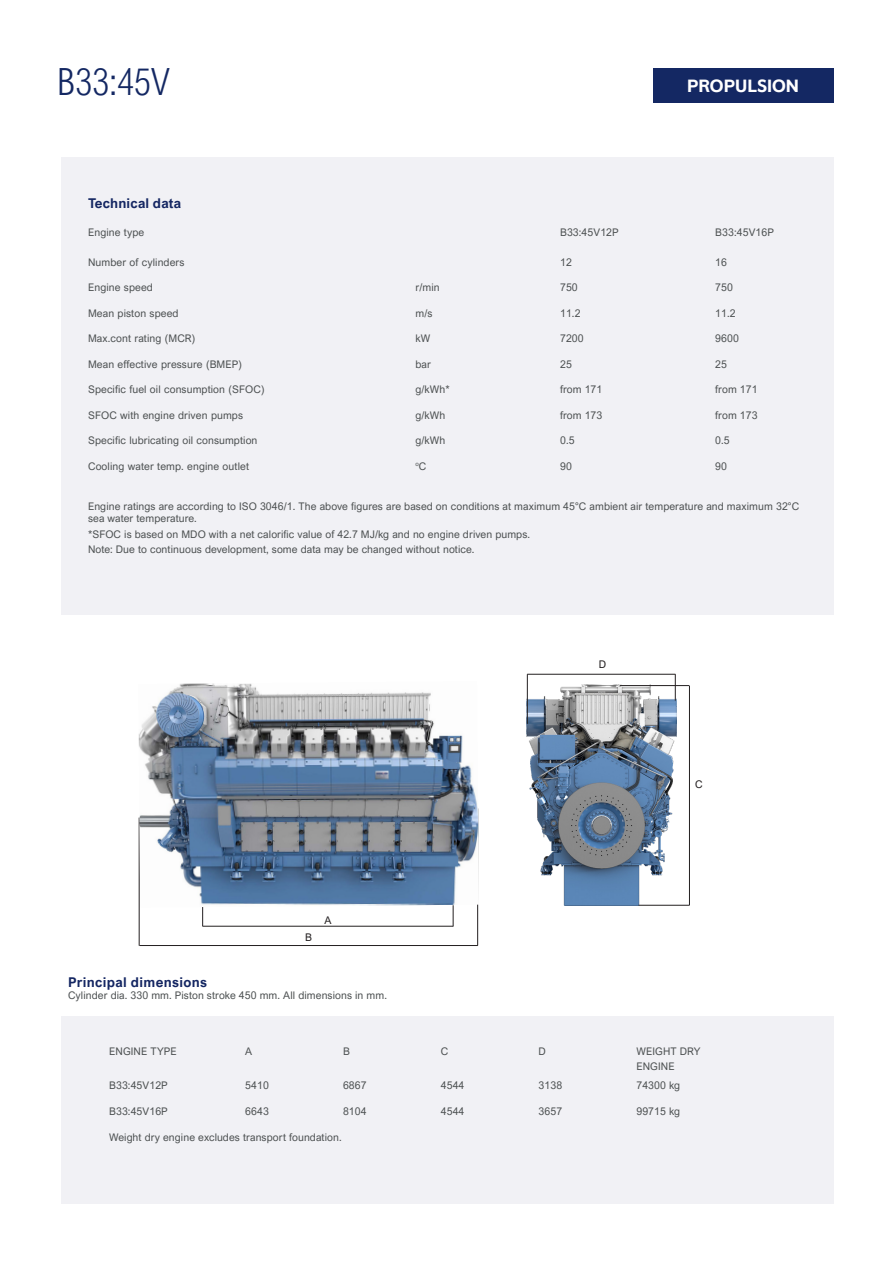
<style>
.page{position:relative;width:893px;height:1263px;background:#fff}
.page>*{position:absolute;margin:0;border:0;box-sizing:border-box;transform-origin:0 0}
.t1{font:300 37.5px "Arial Nova Cond";color:#142863}
.t2{font:700 18px "RR Pioneer";color:#fff}
.t3{font:700 13.5px "Arial Nova";letter-spacing:.025em;color:#142662}
.Tabell{font:10.5px/12px "Arial Nova";letter-spacing:.01em;color:#4d5152}
.t4{font:10.5px "Arial Nova";color:#231f20}
.Tabell-2{font:6.15px "Arial Nova";color:#4d5152}
.s1{font-size:10.5px}
</style>
<div class="page">
<div style="left:61px;top:157px;width:772px;height:457px;background:#f1f1f5"></div>
<div style="left:61px;top:1016px;width:772px;height:187px;background:#f1f1f5"></div>
<div style="left:653px;top:68px;width:180px;height:34px;background:#142863"></div>
<img style="left:527px;top:684px;width:149px;height:221px">
<svg style="left:453px;top:907px;width:1px;height:19px"></svg>
<hr style="left:202px;top:926px;width:251px;height:1px;background:#231f20">
<svg style="left:202px;top:907px;width:1px;height:19px"></svg>
<hr style="left:139px;top:818px;width:1px;height:128px;background:#231f20">
<hr style="left:139px;top:945px;width:339px;height:1px;background:#231f20">
<hr style="left:477px;top:808px;width:1px;height:137px;background:#231f20">
<svg style="left:675px;top:674px;width:1px;height:26px"></svg>
<hr style="left:527px;top:674px;width:148px;height:1px;background:#231f20">
<hr style="left:527px;top:674px;width:1px;height:50px;background:#231f20">
<hr style="left:638px;top:905px;width:52px;height:1px;background:#231f20">
<hr style="left:689px;top:686px;width:1px;height:219px;background:#231f20">
<hr style="left:620px;top:685px;width:69px;height:1px;background:#231f20">
<img style="left:138px;top:683px;width:341px;height:224px">
<p class="t1" style="left:57px;top:59px;width:114px">B33:45V</p>
<p class="t2" style="left:687px;top:75px;width:114px">PROPULSION</p>
<p class="t3" style="left:88px;top:195px;width:95px">Technical data</p>
<p class="Tabell" style="left:88px;top:226px;width:58px">Engine type</p>
<p class="Tabell" style="left:560px;top:226px;width:60px">B33:45V12P</p>
<p class="Tabell" style="left:715px;top:226px;width:60px">B33:45V16P</p>
<p class="Tabell" style="left:88px;top:256px;width:98px">Number of cylinders</p>
<p class="Tabell" style="left:560px;top:256px;width:13px">12</p>
<p class="Tabell" style="left:715px;top:256px;width:13px">16</p>
<p class="Tabell" style="left:88px;top:281px;width:66px">Engine speed</p>
<p class="Tabell" style="left:415px;top:281px;width:26px">r/min</p>
<p class="Tabell" style="left:560px;top:281px;width:19px">750</p>
<p class="Tabell" style="left:715px;top:281px;width:19px">750</p>
<p class="Tabell" style="left:88px;top:307px;width:92px">Mean piston speed</p>
<p class="Tabell" style="left:415px;top:307px;width:19px">m/s</p>
<p class="Tabell" style="left:560px;top:307px;width:22px">11.2</p>
<p class="Tabell" style="left:715px;top:307px;width:22px">11.2</p>
<p class="Tabell" style="left:88px;top:332px;width:109px">Max.cont rating (MCR)</p>
<p class="Tabell" style="left:415px;top:332px;width:16px">kW</p>
<p class="Tabell" style="left:560px;top:332px;width:25px">7200</p>
<p class="Tabell" style="left:715px;top:332px;width:25px">9600</p>
<p class="Tabell" style="left:88px;top:358px;width:155px">Mean effective pressure (BMEP)</p>
<p class="Tabell" style="left:415px;top:358px;width:17px">bar</p>
<p class="Tabell" style="left:560px;top:358px;width:13px">25</p>
<p class="Tabell" style="left:715px;top:358px;width:13px">25</p>
<p class="Tabell" style="left:88px;top:383px;width:178px">Specific fuel oil consumption (SFOC)</p>
<p class="Tabell" style="left:415px;top:383px;width:36px">g/kWh*</p>
<p class="Tabell" style="left:560px;top:383px;width:44px">from 171</p>
<p class="Tabell" style="left:715px;top:383px;width:44px">from 171</p>
<p class="Tabell" style="left:88px;top:409px;width:157px">SFOC with engine driven pumps</p>
<p class="Tabell" style="left:415px;top:409px;width:31px">g/kWh</p>
<p class="Tabell" style="left:560px;top:409px;width:44px">from 173</p>
<p class="Tabell" style="left:715px;top:409px;width:44px">from 173</p>
<p class="Tabell" style="left:88px;top:434px;width:171px">Specific lubricating oil consumption</p>
<p class="Tabell" style="left:415px;top:434px;width:31px">g/kWh</p>
<p class="Tabell" style="left:560px;top:434px;width:16px">0.5</p>
<p class="Tabell" style="left:715px;top:434px;width:16px">0.5</p>
<p class="Tabell" style="left:88px;top:460px;width:163px">Cooling water temp. engine outlet</p>
<p class="Tabell-2" style="left:415px;top:461px;width:12px">o<span class="s1">C</span></p>
<p class="Tabell" style="left:560px;top:460px;width:13px">90</p>
<p class="Tabell" style="left:715px;top:460px;width:13px">90</p>
<p class="Tabell" style="left:88px;top:501px;width:713px">Engine ratings are according to ISO 3046/1. The above figures are based on conditions at maximum 45°C ambient air temperature and maximum 32°C sea water temperature.</p>
<p class="Tabell" style="left:88px;top:528px;width:444px">*SFOC is based on MDO with a net calorific value of 42.7 MJ/kg and no engine driven pumps.</p>
<p class="Tabell" style="left:88px;top:543px;width:388px">Note: Due to continuous development, some data may be changed without notice.</p>
<p class="t4" style="left:305px;top:932px;width:8px">B</p>
<p class="t4" style="left:324px;top:914px;width:9px">A</p>
<p class="t3" style="left:68px;top:974px;width:141px">Principal dimensions</p>
<p class="Tabell" style="left:68px;top:989px;width:320px">Cylinder dia. 330 mm. Piston stroke 450 mm. All dimensions in mm.</p>
<p class="t4" style="left:599px;top:658px;width:9px">D</p>
<p class="t4" style="left:695px;top:779px;width:9px">C</p>
<p class="Tabell" style="left:109px;top:1045px;width:69px">ENGINE TYPE</p>
<p class="Tabell" style="left:245px;top:1045px;width:9px">A</p>
<p class="Tabell" style="left:343px;top:1045px;width:8px">B</p>
<p class="Tabell" style="left:441px;top:1045px;width:9px">C</p>
<p class="Tabell" style="left:539px;top:1045px;width:9px">D</p>
<p class="Tabell" style="left:636px;top:1045px;width:66px">WEIGHT DRY</p>
<p class="Tabell" style="left:636px;top:1060px;width:40px">ENGINE</p>
<p class="Tabell" style="left:109px;top:1080px;width:60px">B33:45V12P</p>
<p class="Tabell" style="left:245px;top:1080px;width:25px">5410</p>
<p class="Tabell" style="left:343px;top:1080px;width:25px">6867</p>
<p class="Tabell" style="left:441px;top:1080px;width:25px">4544</p>
<p class="Tabell" style="left:539px;top:1080px;width:25px">3138</p>
<p class="Tabell" style="left:636px;top:1080px;width:45px">74300 kg</p>
<p class="Tabell" style="left:109px;top:1105px;width:60px">B33:45V16P</p>
<p class="Tabell" style="left:245px;top:1105px;width:25px">6643</p>
<p class="Tabell" style="left:343px;top:1105px;width:25px">8104</p>
<p class="Tabell" style="left:441px;top:1105px;width:25px">4544</p>
<p class="Tabell" style="left:539px;top:1105px;width:25px">3657</p>
<p class="Tabell" style="left:636px;top:1105px;width:45px">99715 kg</p>
<p class="Tabell" style="left:109px;top:1131px;width:234px">Weight dry engine excludes transport foundation.</p>
</div>
